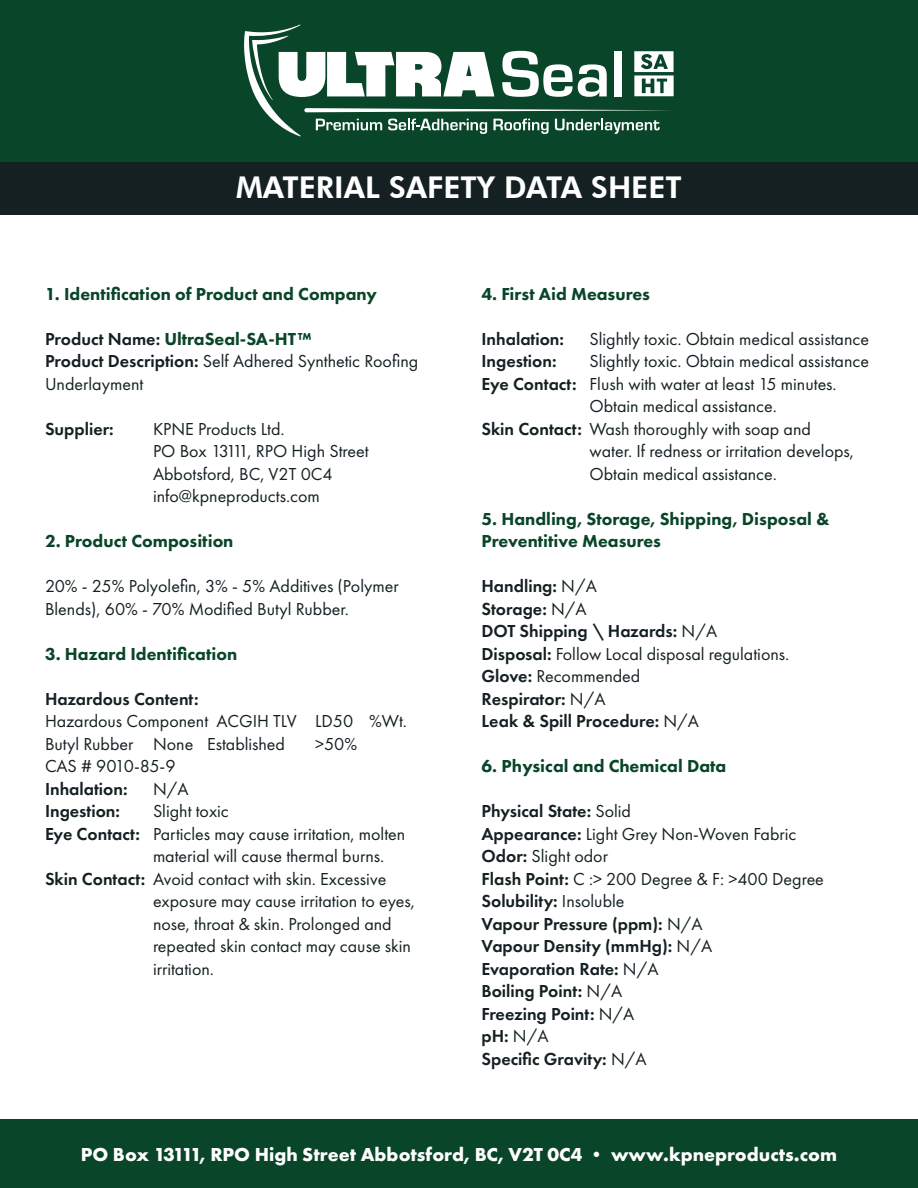
<style>
.page{position:relative;width:918px;height:1188px;background:#fff}
.page>*{position:absolute;margin:0;border:0;box-sizing:border-box;transform-origin:0 0}
.t1{font:800 30px "Futura BT";color:#fff}
.t2{font:700 19.5px "Futura PT";color:#fff}
.t3{font:18px/22.5px "Futura PT";color:#152023}
.t4{font:600 18px/22.5px "Futura PT";color:#152023}
.t5{font:800 18px/22.5px "Futura PT";color:#094528}
.t6{font:18px "Futura PT";letter-spacing:-.025em;color:#152023}
.s1{font-weight:600}
.s2{font-weight:800;color:#094528}
.s3{font-weight:400}
</style>
<div class="page">
<div style="left:0;top:0;width:918px;height:162px;background:#094528"></div>
<div style="left:0;top:1119px;width:918px;height:69px;background:#094528"></div>
<div style="left:0;top:162px;width:918px;height:52px;background:#152023"></div>
<svg style="left:244px;top:25px;width:430px;height:111px"></svg>
<h1 class="t1" style="left:236px;top:169px;width:447px">MATERIAL SAFETY DATA SHEET</h1>
<p class="t5" style="left:45px;top:282px;width:334px">1. Identification of Product and Company</p>
<p class="t3" style="left:45px;top:327px;width:375px"><span class="s1">Product Name:</span> <span class="s2">UltraSeal-SA-HT™<br></span><span class="s1">Product Description:</span> Self Adhered Synthetic Roofing<br>Underlayment</p>
<p class="t4" style="left:45px;top:417px;width:70px">Supplier:</p>
<p class="t3" style="left:153px;top:417px;width:217px">KPNE Products Ltd.<br>PO Box 13111, RPO High Street<br>Abbotsford, BC, V2T 0C4 info@kpneproducts.com</p>
<p class="t5" style="left:45px;top:530px;width:190px">2. Product Composition</p>
<p class="t3" style="left:45px;top:575px;width:355px">20% - 25% Polyolefin, 3% - 5% Additives (Polymer<br>Blends), 60% - 70% Modified Butyl Rubber.</p>
<p class="t5" style="left:45px;top:642px;width:194px">3. Hazard Identification</p>
<p class="t4" style="left:45px;top:687px;width:155px">Hazardous Content:</p>
<p class="t3" style="left:45px;top:710px;width:363px">Hazardous Component ACGIH TLV LD50 %Wt.<br>Butyl Rubber None Established</p>
<p class="t3" style="left:315px;top:732px;width:44px">&gt;50%</p>
<p class="t6" style="left:45px;top:755px;width:132px">CAS # 9010-85-9</p>
<p class="t4" style="left:45px;top:777px;width:84px">Inhalation:</p>
<p class="t3" style="left:153px;top:777px;width:37px">N/A</p>
<p class="t4" style="left:45px;top:800px;width:77px">Ingestion:</p>
<p class="t3" style="left:153px;top:800px;width:77px">Slight toxic</p>
<p class="t3" style="left:45px;top:822px;width:362px"><span class="s1">Eye Contact:</span> Particles may cause irritation, molten</p>
<p class="t3" style="left:153px;top:845px;width:233px">material will cause thermal burns.</p>
<p class="t3" style="left:45px;top:867px;width:343px"><span class="s1">Skin Contact:</span> Avoid contact with skin. Excessive</p>
<p class="t3" style="left:153px;top:890px;width:264px">exposure may cause irritation to eyes,</p>
<p class="t3" style="left:153px;top:912px;width:240px">nose, throat &amp; skin. Prolonged and</p>
<p class="t3" style="left:153px;top:935px;width:260px">repeated skin contact may cause skin</p>
<p class="t3" style="left:153px;top:957px;width:63px">irritation.</p>
<p class="t5" style="left:482px;top:282px;width:170px">4. First Aid Measures</p>
<p class="t4" style="left:482px;top:327px;width:84px">Inhalation:</p>
<p class="t3" style="left:590px;top:327px;width:281px">Slightly toxic. Obtain medical assistance</p>
<p class="t4" style="left:482px;top:350px;width:77px">Ingestion:</p>
<p class="t3" style="left:590px;top:350px;width:281px">Slightly toxic. Obtain medical assistance</p>
<p class="t3" style="left:482px;top:372px;width:357px"><span class="s1">Eye Contact:</span> Flush with water at least 15 minutes.</p>
<p class="t3" style="left:590px;top:395px;width:189px">Obtain medical assistance.</p>
<p class="t3" style="left:482px;top:417px;width:331px"><span class="s1">Skin Contact:</span> Wash thoroughly with soap and</p>
<p class="t3" style="left:590px;top:440px;width:266px">water. If redness or irritation develops,</p>
<p class="t3" style="left:590px;top:462px;width:189px">Obtain medical assistance.</p>
<p class="t5" style="left:482px;top:507px;width:349px">5. Handling, Storage, Shipping, Disposal &amp;<br>Preventitive Measures</p>
<p class="t4" style="left:482px;top:575px;width:309px">Handling: <span class="s3">N/A<br></span>Storage: <span class="s3">N/A<br></span>DOT Shipping \ Hazards: <span class="s3">N/A<br></span>Disposal: <span class="s3">Follow Local disposal regulations.<br></span>Glove: <span class="s3">Recommended<br></span>Respirator: <span class="s3">N/A<br></span>Leak &amp; Spill Procedure: <span class="s3">N/A</span></p>
<p class="t5" style="left:482px;top:755px;width:246px">6. Physical and Chemical Data</p>
<p class="t4" style="left:482px;top:800px;width:344px">Physical State: <span class="s3">Solid<br></span>Appearance: <span class="s3">Light Grey Non-Woven Fabric<br></span>Odor: <span class="s3">Slight odor<br></span>Flash Point: <span class="s3">C :&gt; 200 Degree &amp; F: &gt;400 Degree<br></span>Solubility: <span class="s3">Insoluble<br></span>Vapour Pressure (ppm): <span class="s3">N/A<br></span>Vapour Density (mmHg): <span class="s3">N/A<br></span>Evaporation Rate: <span class="s3">N/A<br></span>Boiling Point: <span class="s3">N/A<br></span>Freezing Point: <span class="s3">N/A<br></span>pH: <span class="s3">N/A<br></span>Specific Gravity: <span class="s3">N/A</span></p>
<p class="t2" style="left:81px;top:1142px;width:758px">PO Box 13111, RPO High Street Abbotsford, BC, V2T 0C4 • www.kpneproducts.com</p>
</div>
